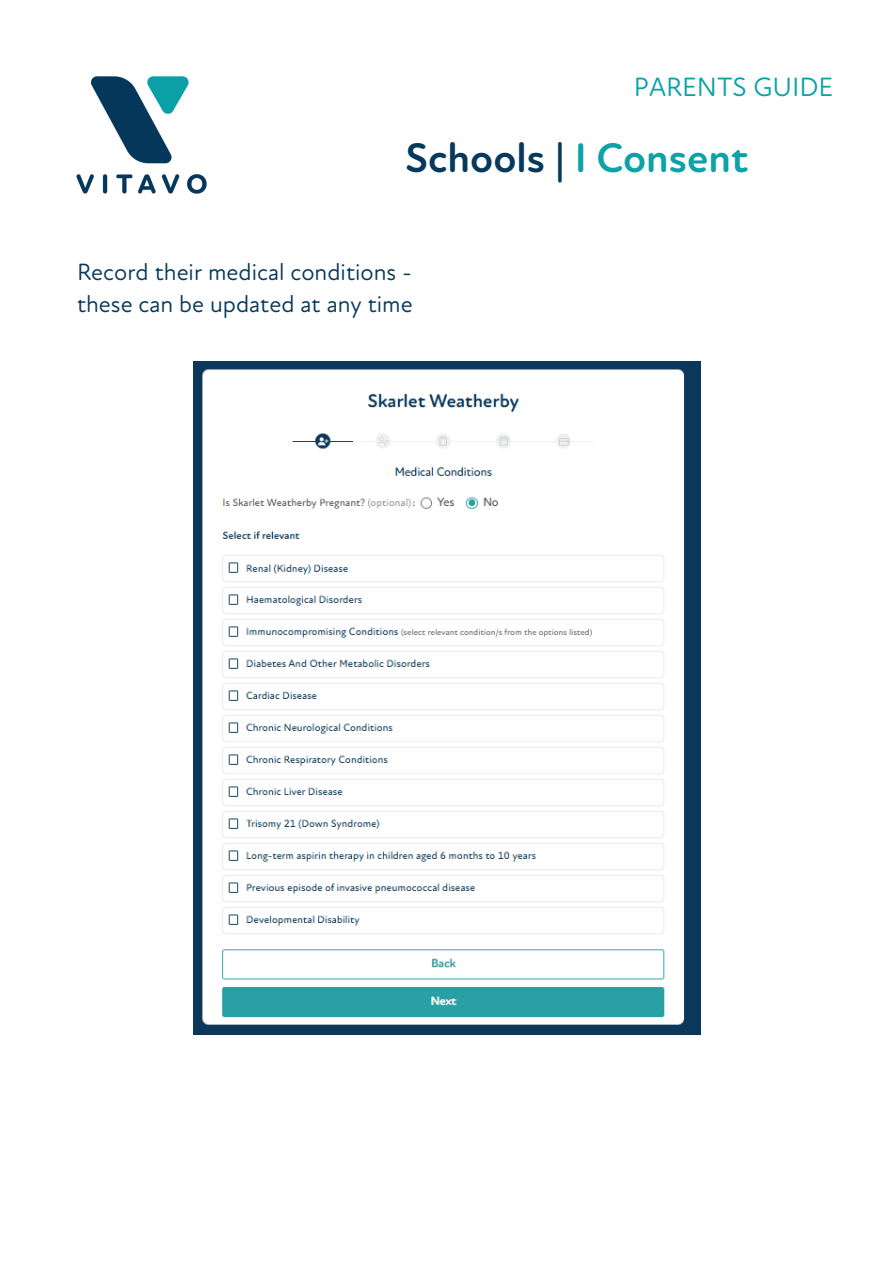
<style>
.page{position:relative;width:894px;height:1264px;background:#fff}
.page>*{position:absolute;margin:0;border:0;box-sizing:border-box;transform-origin:0 0}
.t1{font:700 42px "Atten Round New";color:#07395c}
.t2{font:27px "Atten Round New";color:#0ca2a7}
.t3{font:24px/32.7px "Atten Round New";color:#07395c}
.s1{color:#0ca2a7}
</style>
<div class="page">
<img style="left:76px;top:76px;width:131px;height:118px">
<img style="left:193px;top:362px;width:507px;height:672px">
<h2 class="t2" style="left:633px;top:71px;width:201px">PARENTS GUIDE</h2>
<p class="t1" style="left:405px;top:134px;width:344px">Schools | <span class="s1">I Consent</span></p>
<h1 class="t3" style="left:77px;top:256px;width:337px">Record their medical conditions - these can be updated at any time</h1>
</div>
